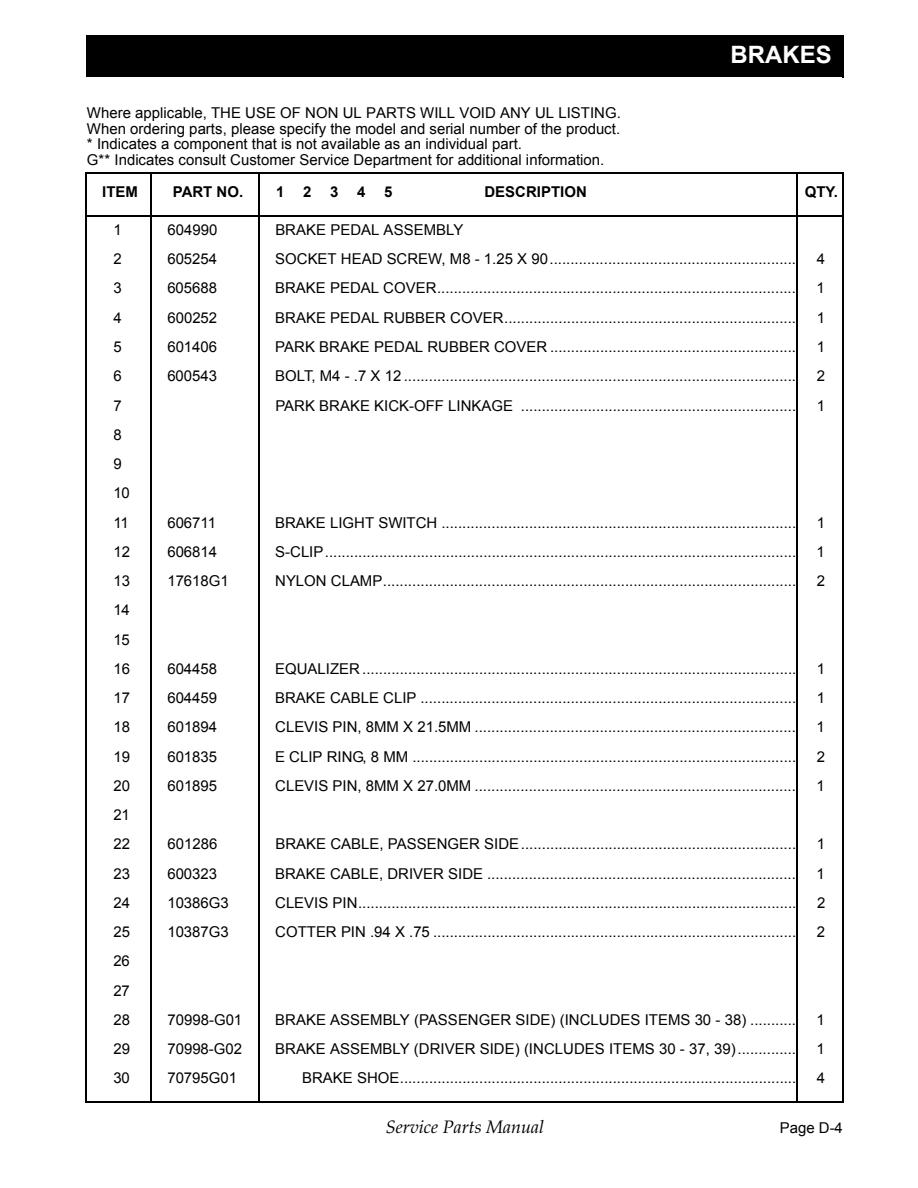
<style>
.page{position:relative;width:918px;height:1188px;background:#fff}
.page>*{position:absolute;margin:0;border:0;box-sizing:border-box;transform-origin:0 0}
.t1{font:700 24px "Arial";color:#fff}
.t2{font:italic 18px "Palatino";color:#000}
.t3{font:15px/29.2px "Arial";color:#000}
.t4{font:700 15px "Arial";color:#000}
</style>
<div class="page">
<hr style="left:86px;top:215px;width:757px;height:2px;background:#000">
<div style="left:87px;top:36px;width:756px;height:40px;background:#000"></div>
<hr style="left:87px;top:35px;width:757px;height:2px;background:#000">
<hr style="left:842px;top:36px;width:2px;height:41px;background:#000">
<hr style="left:86px;top:76px;width:757px;height:1px;background:#000">
<hr style="left:86px;top:35px;width:2px;height:41px;background:#000">
<hr style="left:86px;top:172px;width:758px;height:2px;background:#000">
<hr style="left:842px;top:173px;width:2px;height:929px;background:#000">
<hr style="left:86px;top:1101px;width:757px;height:1px;background:#000">
<hr style="left:86px;top:172px;width:1px;height:930px;background:#000">
<hr style="left:150px;top:173px;width:2px;height:929px;background:#000">
<hr style="left:258px;top:173px;width:2px;height:929px;background:#000">
<hr style="left:796px;top:173px;width:2px;height:929px;background:#000">
<h1 class="t1" style="left:731px;top:42px;width:103px">BRAKES</h1>
<p class="t3" style="left:87px;top:105px;width:535px;line-height:15.8px">Where applicable, THE USE OF NON UL PARTS WILL VOID ANY UL LISTING.<br>When ordering parts, please specify the model and serial number of the product. * Indicates a component that is not available as an individual part.<br>G** Indicates consult Customer Service Department for additional information.</p>
<p class="t4" style="left:102px;top:183px;width:37px">ITEM</p>
<p class="t4" style="left:173px;top:183px;width:72px">PART NO.</p>
<p class="t4" style="left:276px;top:183px;width:10px">1</p>
<p class="t4" style="left:303px;top:183px;width:10px">2</p>
<p class="t4" style="left:330px;top:183px;width:10px">3</p>
<p class="t4" style="left:357px;top:183px;width:10px">4</p>
<p class="t4" style="left:384px;top:183px;width:10px">5</p>
<p class="t4" style="left:484px;top:183px;width:104px">DESCRIPTION</p>
<p class="t4" style="left:805px;top:183px;width:35px">QTY.</p>
<p class="t3" style="left:113px;top:215px;width:10px">1</p>
<p class="t3" style="left:167px;top:215px;width:51px">604990</p>
<p class="t3" style="left:275px;top:215px;width:189px">BRAKE PEDAL ASSEMBLY</p>
<p class="t3" style="left:113px;top:244px;width:10px">2</p>
<p class="t3" style="left:167px;top:244px;width:51px">605254</p>
<p class="t3" style="left:275px;top:244px;width:522px">SOCKET HEAD SCREW, M8 - 1.25 X 90...........................................................</p>
<p class="t3" style="left:817px;top:244px;width:10px">4</p>
<p class="t3" style="left:113px;top:274px;width:10px">3</p>
<p class="t3" style="left:167px;top:274px;width:51px">605688</p>
<p class="t3" style="left:275px;top:274px;width:522px">BRAKE PEDAL COVER......................................................................................</p>
<p class="t3" style="left:817px;top:274px;width:10px">1</p>
<p class="t3" style="left:113px;top:303px;width:10px">4</p>
<p class="t3" style="left:167px;top:303px;width:51px">600252</p>
<p class="t3" style="left:275px;top:303px;width:522px">BRAKE PEDAL RUBBER COVER......................................................................</p>
<p class="t3" style="left:817px;top:303px;width:10px">1</p>
<p class="t3" style="left:113px;top:332px;width:10px">5</p>
<p class="t3" style="left:167px;top:332px;width:51px">601406</p>
<p class="t3" style="left:275px;top:332px;width:522px">PARK BRAKE PEDAL RUBBER COVER ...........................................................</p>
<p class="t3" style="left:817px;top:332px;width:10px">1</p>
<p class="t3" style="left:113px;top:361px;width:10px">6</p>
<p class="t3" style="left:167px;top:361px;width:51px">600543</p>
<p class="t3" style="left:275px;top:361px;width:522px">BOLT, M4 - .7 X 12 ..............................................................................................</p>
<p class="t3" style="left:817px;top:361px;width:10px">2</p>
<p class="t3" style="left:113px;top:391px;width:10px">7</p>
<p class="t3" style="left:275px;top:391px;width:522px">PARK BRAKE KICK-OFF LINKAGE ..................................................................</p>
<p class="t3" style="left:817px;top:391px;width:10px">1</p>
<p class="t3" style="left:113px;top:420px;width:18px">8<br>9<br>10<br>11</p>
<p class="t3" style="left:167px;top:508px;width:50px">606711</p>
<p class="t3" style="left:275px;top:508px;width:523px">BRAKE LIGHT SWITCH .....................................................................................</p>
<p class="t3" style="left:817px;top:508px;width:10px">1</p>
<p class="t3" style="left:113px;top:537px;width:18px">12</p>
<p class="t3" style="left:167px;top:537px;width:51px">606814</p>
<p class="t3" style="left:275px;top:537px;width:523px">S-CLIP.................................................................................................................</p>
<p class="t3" style="left:817px;top:537px;width:10px">1</p>
<p class="t3" style="left:113px;top:566px;width:18px">13</p>
<p class="t3" style="left:167px;top:566px;width:63px">17618G1</p>
<p class="t3" style="left:275px;top:566px;width:523px">NYLON CLAMP...................................................................................................</p>
<p class="t3" style="left:817px;top:566px;width:10px">2</p>
<p class="t3" style="left:113px;top:595px;width:18px;text-align:justify">14<br>15<br>16</p>
<p class="t3" style="left:167px;top:654px;width:51px">604458</p>
<p class="t3" style="left:275px;top:654px;width:523px">EQUALIZER ........................................................................................................</p>
<p class="t3" style="left:817px;top:654px;width:10px">1</p>
<p class="t3" style="left:113px;top:683px;width:18px">17</p>
<p class="t3" style="left:167px;top:683px;width:51px">604459</p>
<p class="t3" style="left:275px;top:683px;width:523px">BRAKE CABLE CLIP ..........................................................................................</p>
<p class="t3" style="left:817px;top:683px;width:10px">1</p>
<p class="t3" style="left:113px;top:712px;width:18px">18</p>
<p class="t3" style="left:167px;top:712px;width:51px">601894</p>
<p class="t3" style="left:275px;top:712px;width:522px">CLEVIS PIN, 8MM X 21.5MM .............................................................................</p>
<p class="t3" style="left:817px;top:712px;width:10px">1</p>
<p class="t3" style="left:113px;top:742px;width:18px">19</p>
<p class="t3" style="left:167px;top:742px;width:51px">601835</p>
<p class="t3" style="left:275px;top:742px;width:523px">E CLIP RING, 8 MM ............................................................................................</p>
<p class="t3" style="left:817px;top:742px;width:10px">2</p>
<p class="t3" style="left:113px;top:771px;width:18px">20</p>
<p class="t3" style="left:167px;top:771px;width:51px">601895</p>
<p class="t3" style="left:275px;top:771px;width:522px">CLEVIS PIN, 8MM X 27.0MM .............................................................................</p>
<p class="t3" style="left:817px;top:771px;width:10px">1</p>
<p class="t3" style="left:113px;top:800px;width:18px">21<br>22</p>
<p class="t3" style="left:167px;top:829px;width:51px">601286</p>
<p class="t3" style="left:275px;top:829px;width:522px">BRAKE CABLE, PASSENGER SIDE..................................................................</p>
<p class="t3" style="left:817px;top:829px;width:10px">1</p>
<p class="t3" style="left:113px;top:859px;width:18px">23</p>
<p class="t3" style="left:167px;top:859px;width:51px">600323</p>
<p class="t3" style="left:275px;top:859px;width:522px">BRAKE CABLE, DRIVER SIDE ..........................................................................</p>
<p class="t3" style="left:817px;top:859px;width:10px">1</p>
<p class="t3" style="left:113px;top:888px;width:18px">24</p>
<p class="t3" style="left:167px;top:888px;width:63px">10386G3</p>
<p class="t3" style="left:275px;top:888px;width:523px">CLEVIS PIN.........................................................................................................</p>
<p class="t3" style="left:817px;top:888px;width:10px">2</p>
<p class="t3" style="left:113px;top:917px;width:18px">25</p>
<p class="t3" style="left:167px;top:917px;width:63px">10387G3</p>
<p class="t3" style="left:275px;top:917px;width:523px">COTTER PIN .94 X .75 .......................................................................................</p>
<p class="t3" style="left:817px;top:917px;width:10px">2</p>
<p class="t3" style="left:113px;top:946px;width:18px;text-align:justify">26<br>27<br>28</p>
<p class="t3" style="left:167px;top:1005px;width:76px">70998-G01</p>
<p class="t3" style="left:275px;top:1005px;width:522px">BRAKE ASSEMBLY (PASSENGER SIDE) (INCLUDES ITEMS 30 - 38) ...........</p>
<p class="t3" style="left:817px;top:1005px;width:10px">1</p>
<p class="t3" style="left:113px;top:1034px;width:18px">29</p>
<p class="t3" style="left:167px;top:1034px;width:76px">70998-G02</p>
<p class="t3" style="left:275px;top:1034px;width:522px">BRAKE ASSEMBLY (DRIVER SIDE) (INCLUDES ITEMS 30 - 37, 39)..............</p>
<p class="t3" style="left:817px;top:1034px;width:10px">1</p>
<p class="t3" style="left:113px;top:1063px;width:18px">30</p>
<p class="t3" style="left:167px;top:1063px;width:71px">70795G01</p>
<p class="t3" style="left:302px;top:1063px;width:496px">BRAKE SHOE...............................................................................................</p>
<p class="t3" style="left:817px;top:1063px;width:10px">4</p>
<p class="t2" style="left:386px;top:1119px;width:160px">Service Parts Manual</p>
<p class="t3" style="left:780px;top:1113px;width:65px">Page D-4</p>
</div>
